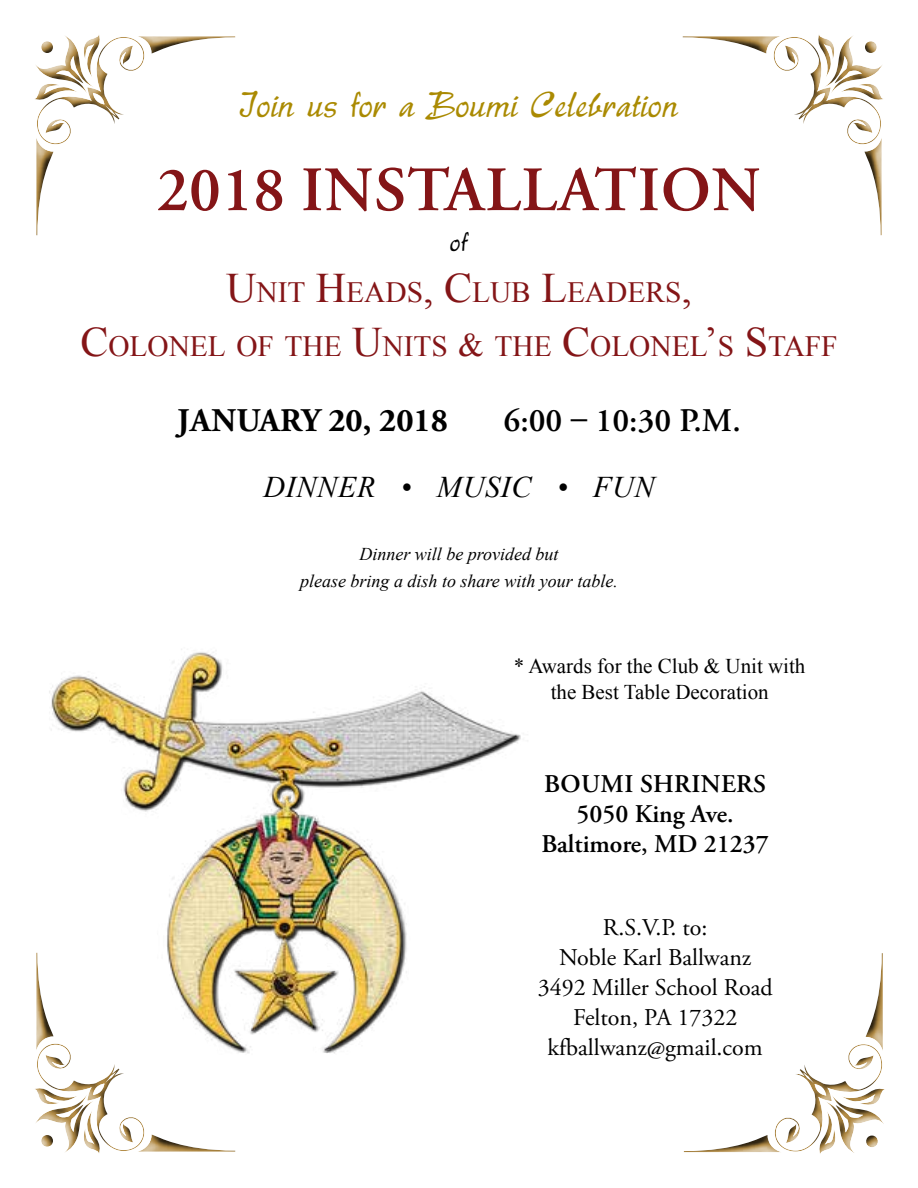
<style>
.page{position:relative;width:918px;height:1188px;background:#fff}
.page>*{position:absolute;margin:0;border:0;box-sizing:border-box;transform-origin:0 0}
.t1{font:600 63px "Adobe Garamond Pro";letter-spacing:.015em;color:#841517}
.t2{font:36px "Delevane";color:#aa8a02}
.t3{font:700 33px "Adobe Garamond Pro";color:#000}
.t4{font:600 33px "Adobe Garamond Pro";color:#000}
.t5{font:italic 30px "Times New Roman";letter-spacing:.025em;color:#000}
.t6{font:29.4px/54px "Times New Roman";color:#841517;text-align:center}
.t7{font:27px "Delevane";color:#000}
.t8{font:600 25.5px/30px "Adobe Garamond Pro";color:#000;text-align:center}
.t9{font:24px/30px "Adobe Garamond Pro";color:#000;text-align:center}
.t10{font:21px/25.5px "Times New Roman";color:#000;text-align:center}
.t11{font:italic 18px/27px "Times New Roman";color:#000;text-align:center}
.s1{font-size:42px}
.s2{font-size:33px}
</style>
<div class="page">
<div style="left:52px;top:658px;width:469px;height:395px;background:#000;opacity:.75"></div>
<div style="left:26px;top:29px;width:220px;height:207px;background:#000;opacity:.75"></div>
<div style="left:682px;top:26px;width:207px;height:220px;background:#000;opacity:.75"></div>
<div style="left:673px;top:952px;width:221px;height:207px;background:#000;opacity:.75"></div>
<div style="left:29px;top:942px;width:207px;height:220px;background:#000;opacity:.75"></div>
<h2 class="t2" style="left:239px;top:83px;width:441px">Join us for a Boumi Celebration</h2>
<h1 class="t1" style="left:157px;top:154px;width:606px">2018 INSTALLATION</h1>
<p class="t7" style="left:450px;top:225px;width:19px">of</p>
<p class="t6" style="left:80px;top:264px;width:759px"><span class="s1">U</span>NIT <span class="s1">H</span>EADS<span class="s1">, C</span>LUB <span class="s1">L</span>EADERS<span class="s1">,<br>C</span>OLONEL OF THE <span class="s1">U</span>NITS <span class="s2">&amp;</span> THE <span class="s1">C</span>OLONEL<span class="s1">’</span>S <span class="s1">S</span> TAFF</p>
<h3 class="t3" style="left:177px;top:401px;width:272px">JANUARY 20, 2018</h3>
<h3 class="t4" style="left:504px;top:401px;width:239px">6:00 – 10:30 P.M.</h3>
<p class="t5" style="left:263px;top:466px;width:393px">DINNER • MUSIC • FUN</p>
<p class="t11" style="left:300px;top:540px;width:319px">Dinner will be provided but<br>please bring a dish to share with your table.</p>
<p class="t10" style="left:514px;top:653px;width:293px">* Awards for the Club &amp; Unit with the Best Table Decoration</p>
<p class="t8" style="left:542px;top:770px;width:229px">BOUMI SHRINERS<br>5050 King Ave.<br>Baltimore, MD 21237</p>
<p class="t9" style="left:538px;top:914px;width:236px">R.S.V.P. to:<br>Noble Karl Ballwanz<br>3492 Miller School Road<br>Felton, PA 17322 kfballwanz@gmail.com</p>
</div>
